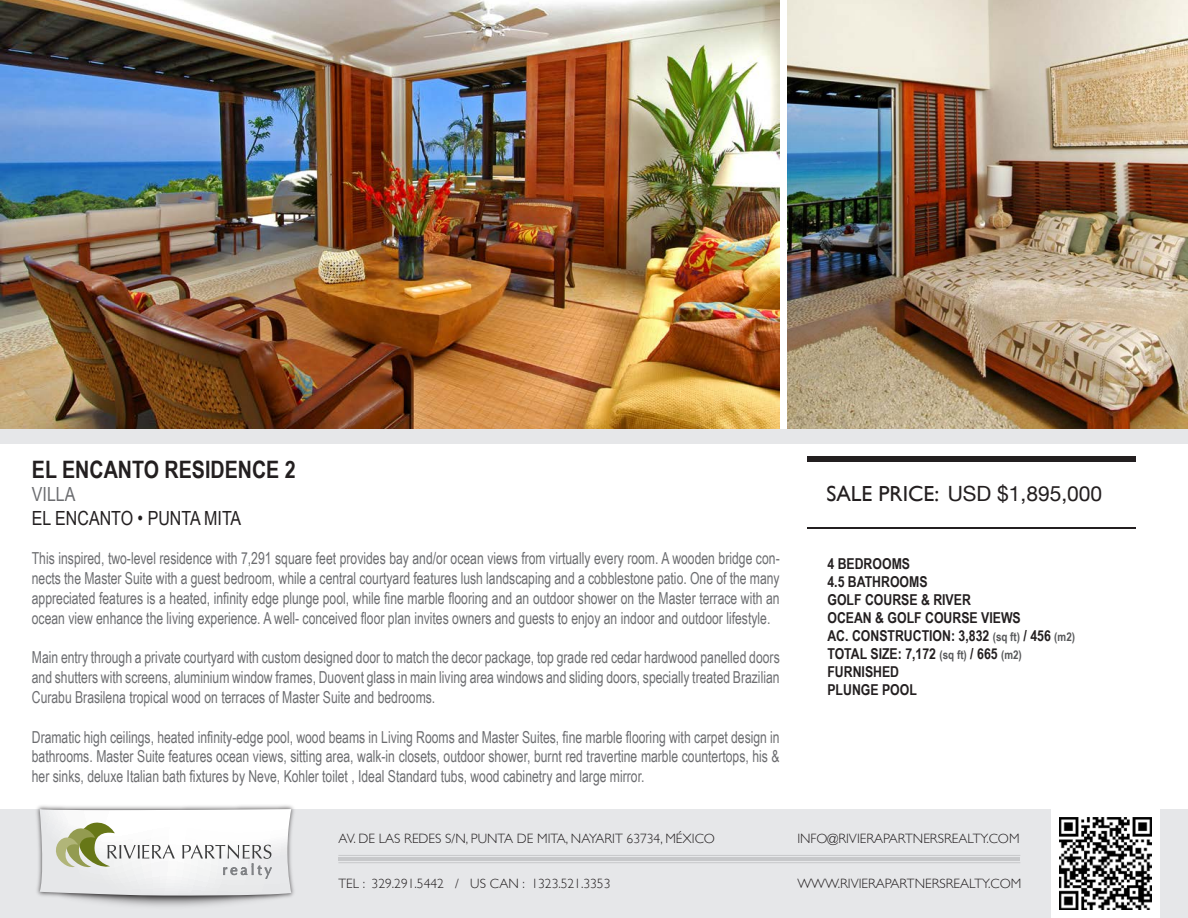
<style>
.page{position:relative;width:1188px;height:918px;background:#fff}
.page>*{position:absolute;margin:0;border:0;box-sizing:border-box;transform-origin:0 0}
.t1{font:700 24px "Arial Narrow";color:#231f20}
.t2{font:21px "Helvetica Neue";color:#231f20}
.t3{font:19.5px "Arial Narrow";color:#231f20}
.t4{font:19.5px "Arial Narrow";color:#6c6d70}
.t5{font:16.5px/19.8px "Arial Narrow";color:#6c6d70;text-align:justify;scale:.9 1}
.t6{font:700 15px "Arial Narrow";color:#231f20}
.t7{font:300 13.5px "Gill Sans";color:#231f20}
.s1{font-family:"Gill Sans";font-size:21.75px}
.s2{font-size:12px;color:#57585a}
</style>
<div class="page">
<div style="left:0;top:429px;width:1188px;height:15px;background:#e6e7e9"></div>
<hr style="left:807px;top:527px;width:328px;height:1px;background:#231f20">
<div style="left:807px;top:456px;width:328px;height:6px;background:#231f20"></div>
<div style="left:0;top:809px;width:1188px;height:109px;background:#e6e7e9"></div>
<img style="left:36px;top:805px;width:258px;height:97px">
<svg style="left:40px;top:809px;width:251px;height:87px"></svg>
<hr style="left:338px;top:857px;width:682px;height:4px;background:#c7c8ca">
<hr style="left:338px;top:855px;width:682px;height:1px;background:#c7c8ca">
<hr style="left:338px;top:862px;width:682px;height:1px;background:#c7c8ca">
<div style="left:1051px;top:809px;width:109px;height:109px;background:#fff"></div>
<img style="left:1059px;top:818px;width:92px;height:92px">
<img style="left:0;top:0;width:780px;height:429px">
<img style="left:787px;top:0;width:401px;height:429px">
<p class="t1" style="left:32px;top:451px;width:265px">EL ENCANTO RESIDENCE 2</p>
<p class="t4" style="left:32px;top:480px;width:45px">VILLA</p>
<p class="t3" style="left:32px;top:504px;width:211px">EL ENCANTO • PUNTA MITA</p>
<p class="t5" style="left:32px;top:548px;width:833px">This inspired, two-level residence with 7,291 square feet provides bay and/or ocean views from virtually every room. A wooden bridge con&shy;nects the Master Suite with a guest bedroom, while a central courtyard features lush landscaping and a cobblestone patio. One of the many appreciated features is a heated, infinity edge plunge pool, while fine marble flooring and an outdoor shower on the Master terrace with an ocean view enhance the living experience. A well- conceived floor plan invites owners and guests to enjoy an indoor and outdoor lifestyle.</p>
<p class="t5" style="left:32px;top:647px;width:832px">Main entry through a private courtyard with custom designed door to match the decor package, top grade red cedar hardwood panelled doors and shutters with screens, aluminium window frames, Duovent glass in main living area windows and sliding doors, specially treated Brazilian Curabu Brasilena tropical wood on terraces of Master Suite and bedrooms.</p>
<p class="t5" style="left:32px;top:726px;width:832px">Dramatic high ceilings, heated infinity-edge pool, wood beams in Living Rooms and Master Suites, fine marble flooring with carpet design in bathrooms. Master Suite features ocean views, sitting area, walk-in closets, outdoor shower, burnt red travertine marble countertops, his &amp; her sinks, deluxe Italian bath fixtures by Neve, Kohler toilet , Ideal Standard tubs, wood cabinetry and large mirror.</p>
<p class="t2" style="left:826px;top:478px;width:277px"><span class="s1">SALE PRICE:</span> USD $1,895,000</p>
<p class="t6" style="left:827px;top:553px;width:84px">4 BEDROOMS</p>
<p class="t6" style="left:827px;top:571px;width:102px">4.5 BATHROOMS</p>
<p class="t6" style="left:827px;top:589px;width:145px">GOLF COURSE &amp; RIVER</p>
<p class="t6" style="left:827px;top:607px;width:195px">OCEAN &amp; GOLF COURSE VIEWS</p>
<p class="t6" style="left:827px;top:625px;width:249px">AC. CONSTRUCTION: 3,832 <span class="s2">(sq ft)</span> / 456 <span class="s2">(m2)</span></p>
<p class="t6" style="left:827px;top:643px;width:196px">TOTAL SIZE: 7,172 <span class="s2">(sq ft)</span> / 665 <span class="s2">(m2)</span></p>
<p class="t6" style="left:827px;top:661px;width:73px">FURNISHED</p>
<p class="t6" style="left:827px;top:679px;width:91px">PLUNGE POOL</p>
<p class="t7" style="left:338px;top:827px;width:378px">AV. DE LAS REDES S/N, PUNTA DE MITA, NAYARIT 63734, MÉXICO</p>
<p class="t7" style="left:797px;top:827px;width:224px">INFO@RIVIERAPARTNERSREALTY.COM</p>
<p class="t7" style="left:338px;top:872px;width:274px">TEL : 329.291.5442 / US CAN : 1323.521.3353</p>
<p class="t7" style="left:797px;top:872px;width:225px">WWW.RIVIERAPARTNERSREALTY.COM</p>
</div>
